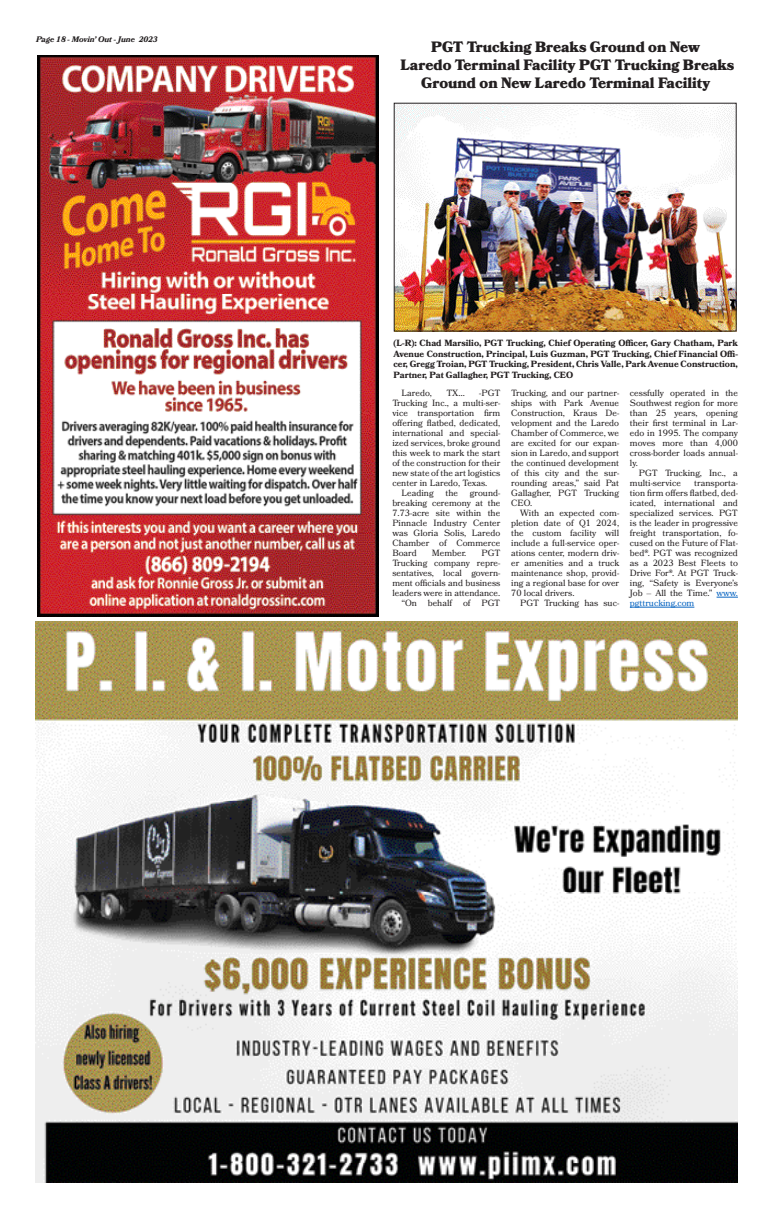
<style>
.page{position:relative;width:774px;height:1224px;background:#fff}
.page>*{position:absolute;margin:0;border:0;box-sizing:border-box;transform-origin:0 0}
.t1{font:900 15px/18px "Bookmania";color:#231f20;text-align:center}
.t2{font:9px/10px "Bookmania";color:#231f20;text-align:justify}
.t3{font:700 9px/10.8px "Bookmania";color:#231f20;text-align:justify}
.t4{font:italic 700 8px "Bookmania";color:#231f20}
.s1{color:#0563c1}
</style>
<div class="page">
<img style="left:35px;top:621px;width:702px;height:562px">
<img style="left:37px;top:55px;width:342px;height:562px">
<img style="left:396px;top:105px;width:338px;height:224px">
<svg style="left:717px;top:597px;width:21px;height:1px"></svg>
<hr style="left:630px;top:607px;width:64px;height:1px;background:#0563c1">
<p class="t4" style="left:36px;top:35px;width:123px">Page 18 - Movin’ Out - June 2023</p>
<p class="t1" style="left:431px;top:38px;width:270px">PGT Trucking Breaks Ground on New</p>
<p class="t1" style="left:400px;top:56px;width:335px">Laredo Terminal Facility PGT Trucking Breaks<br>Ground on New Laredo Terminal Facility</p>
<p class="t3" style="left:393px;top:337px;width:346px">(L-R): Chad Marsilio, PGT Trucking, Chief Operating Officer, Gary Chatham, Park Avenue Construction, Principal, Luis Guzman, PGT Trucking, Chief Financial Offi&shy;cer, Gregg Troian, PGT Trucking, President, Chris Valle, Park Avenue Construction, Partner, Pat Gallagher, PGT Trucking, CEO</p>
<p class="t2" style="left:392px;top:388px;width:110px;text-indent:87px">-PGT Trucking Inc., a multi-ser&shy;vice transportation firm offering flatbed, dedicated, international and special&shy;ized services, broke ground this week to mark the start of the construction for their new state of the art logistics center in Laredo, Texas.</p>
<p class="t2" style="left:401px;top:488px;width:34px">Leading</p>
<p class="t2" style="left:445px;top:488px;width:14px">the</p>
<p class="t2" style="left:401px;top:388px;width:32px">Laredo,</p>
<p class="t2" style="left:446px;top:388px;width:20px">TX…</p>
<p class="t2" style="left:392px;top:488px;width:110px;text-indent:77px">ground&shy;breaking ceremony at the 7.73-acre site within the Pinnacle Industry Center was Gloria Solis, Laredo Chamber of Commerce Board</p>
<p class="t2" style="left:392px;top:548px;width:110px;text-indent:89px">PGT Trucking company repre&shy;sentatives, local govern&shy;ment officials and business leaders were in attendance.</p>
<p class="t2" style="left:401px;top:598px;width:100px">“On behalf of PGT</p>
<p class="t2" style="left:432px;top:548px;width:36px">Member.</p>
<p class="t2" style="left:511px;top:388px;width:110px">Trucking, and our partner&shy;ships with Park Avenue Construction, Kraus De&shy;velopment and the Laredo Chamber of Commerce, we are excited for our expan&shy;sion in Laredo, and support the continued development of this city and the sur&shy;rounding areas,” said Pat Gallagher, PGT Trucking CEO.</p>
<p class="t2" style="left:511px;top:508px;width:110px;text-indent:9px">With an expected com&shy;pletion date of Q1 2024, the custom facility will include a full-service oper&shy;ations center, modern driv&shy;er amenities and a truck maintenance shop, provid&shy;ing a regional base for over 70 local drivers.</p>
<p class="t2" style="left:520px;top:598px;width:100px">PGT Trucking has suc-</p>
<p class="t2" style="left:630px;top:388px;width:110px">cessfully operated in the Southwest region for more than 25 years, opening their first terminal in Lar&shy;edo in 1995. The company moves more than 4,000 cross-border loads annual&shy;ly.</p>
<p class="t2" style="left:630px;top:468px;width:109px;text-indent:9px">PGT Trucking, Inc., a multi-service</p>
<p class="t2" style="left:630px;top:478px;width:110px;text-indent:64px">transporta&shy;tion firm offers flatbed, ded&shy;icated, international and specialized services. PGT is the leader in progressive freight transportation, fo&shy;cused on the Future of Flat&shy;bed®. PGT was recognized as a 2023 Best Fleets to Drive For®. At PGT Truck&shy;ing, “Safety is Everyone’s Job – All the Time.” <span class="s1">www. pgttrucking.com</span></p>
</div>
